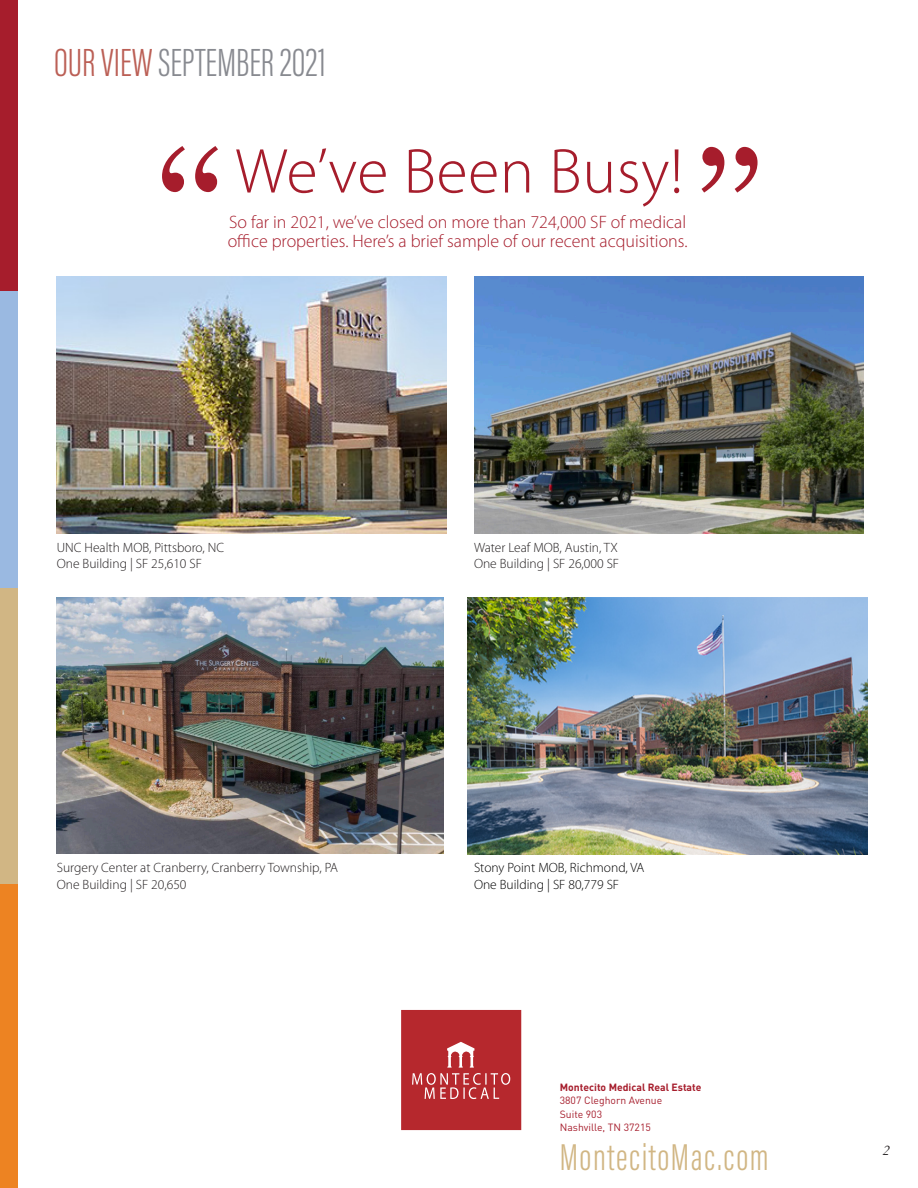
<style>
.page{position:relative;width:918px;height:1188px;background:#fff}
.page>*{position:absolute;margin:0;border:0;box-sizing:border-box;transform-origin:0 0}
.t1{font:165px "Century Schoolbook";color:#a61d2c}
.t2{font:300 63.9px "Myriad Pro";letter-spacing:.01em;color:#a61d2c}
.t3{font:300 40.5px "Acumin Pro Extra Cond";color:#888a90}
.t4{font:300 38.55px "Acumin Pro Extra Cond";letter-spacing:.04em;color:#d1b684}
.t5{font:300 18px/19.5px "Myriad Pro";color:#a61d2c}
.t6{font:italic 15px "Garamond";color:#231f20}
.t7{font:300 13.5px "Myriad Pro";color:#231f20}
.t8{font:300 13.5px "Myriad Pro";color:#000}
.t9{font:10.35px "DIN";color:#a61d2c}
.t10{font:700 10.35px "DIN";color:#a61d2c}
.s1{color:#bb5f55}
</style>
<div class="page">
<div style="left:0;top:588px;width:17px;height:297px;background:#d1b684"></div>
<div style="left:0;top:885px;width:17px;height:303px;background:#ed8322"></div>
<div style="left:0;top:0;width:17px;height:292px;background:#a61d2c"></div>
<div style="left:0;top:292px;width:17px;height:296px;background:#9ab9e1"></div>
<svg style="left:401px;top:1010px;width:120px;height:120px;background:#ba363a"></svg>
<div style="left:503px;top:1074px;width:6px;height:10px;background:#b6282d;border-radius:50%"></div>
<img style="left:57px;top:277px;width:390px;height:256px">
<img style="left:474px;top:277px;width:390px;height:256px">
<img style="left:468px;top:598px;width:399px;height:256px">
<img style="left:57px;top:597px;width:386px;height:257px">
<p class="t3" style="left:54px;top:39px;width:274px"><span class="s1">OUR VIEW</span> SEPTEMBER 2021</p>
<p class="t1" style="left:156px;top:106px;width:66px">“</p>
<p class="t1" style="left:700px;top:106px;width:66px">”</p>
<p class="t5" style="left:228px;top:213px;width:461px">So far in 2021, we’ve closed on more than 724,000 SF of medical office properties. Here’s a brief sample of our recent acquisitions.</p>
<p class="t2" style="left:235px;top:136px;width:450px">We’ve Been Busy!</p>
<p class="t7" style="left:57px;top:540px;width:169px">UNC Health MOB, Pittsboro, NC</p>
<p class="t7" style="left:57px;top:556px;width:147px">One Building | SF 25,610 SF</p>
<p class="t7" style="left:474px;top:540px;width:145px">Water Leaf MOB, Austin, TX</p>
<p class="t7" style="left:474px;top:556px;width:147px">One Building | SF 26,000 SF</p>
<p class="t7" style="left:57px;top:861px;width:283px">Surgery Center at Cranberry, Cranberry Township, PA</p>
<p class="t7" style="left:57px;top:877px;width:131px">One Building | SF 20,650</p>
<p class="t8" style="left:474px;top:861px;width:172px">Stony Point MOB, Richmond, VA</p>
<p class="t8" style="left:474px;top:877px;width:147px">One Building | SF 80,779 SF</p>
<p class="t10" style="left:560px;top:1081px;width:143px">Montecito Medical Real Estate</p>
<p class="t9" style="left:560px;top:1094px;width:104px">3807 Cleghorn Avenue</p>
<p class="t9" style="left:560px;top:1108px;width:44px">Suite 903</p>
<p class="t9" style="left:560px;top:1121px;width:93px">Nashville, TN 37215</p>
<p class="t4" style="left:560px;top:1134px;width:210px">MontecitoMac.com</p>
<p class="t6" style="left:882px;top:1141px;width:9px">2</p>
</div>
